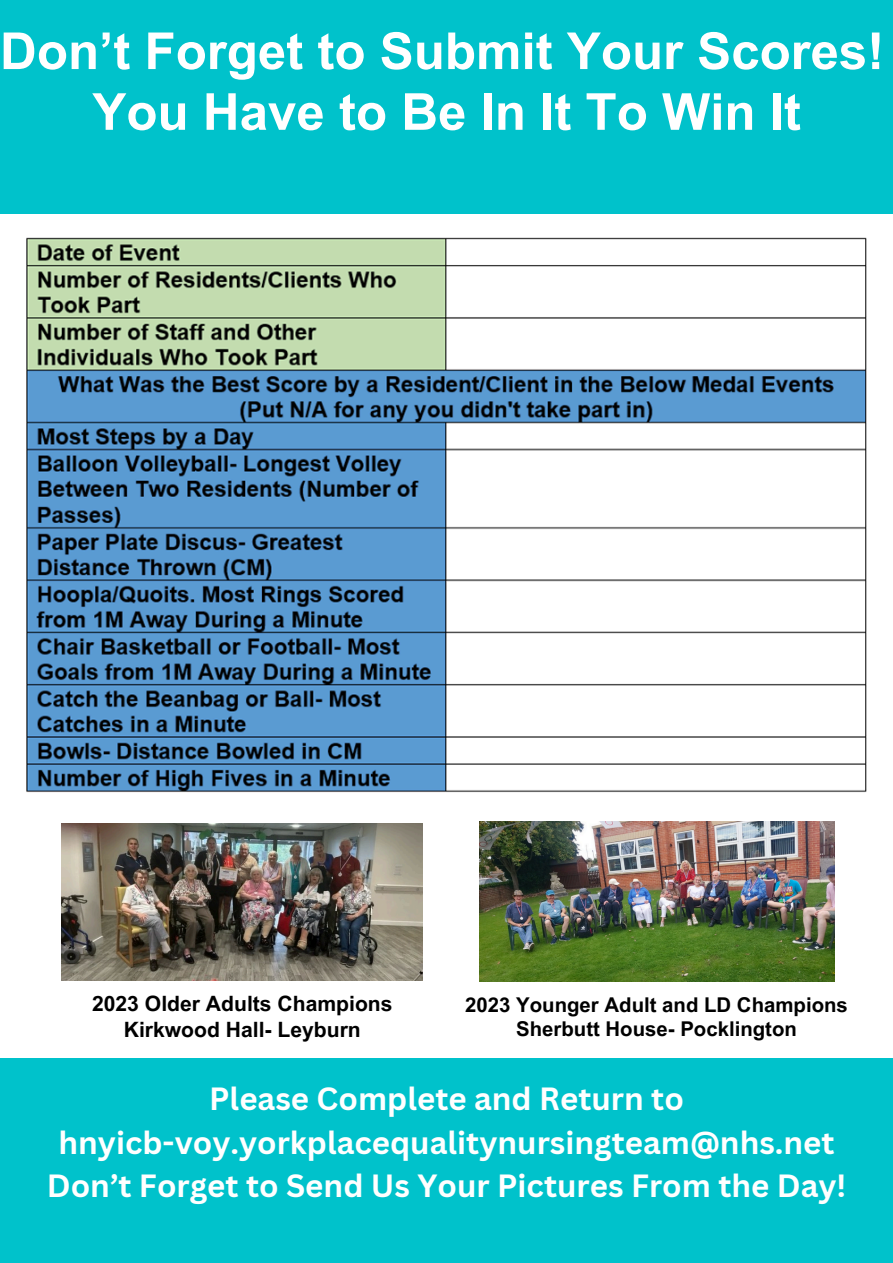
<style>
.page{position:relative;width:893px;height:1263px;background:#fff}
.page>*{position:absolute;margin:0;border:0;box-sizing:border-box;transform-origin:0 0}
.t1{font:700 51px/60.8px "Arial MT Pro";color:#fff;text-align:center}
.t2{font:700 31.28px/43.3px "Canva Sans";color:#fff;text-align:center}
.t3{font:700 21.15px "Arial MT Pro";color:#000}
.t4{font:700 20.4px "Arial MT Pro";color:#000}
</style>
<div class="page">
<div style="left:0;top:0;width:893px;height:214px;background:#00c2cb"></div>
<div style="left:0;top:1058px;width:893px;height:205px;background:#00c2cb"></div>
<img style="left:26px;top:237px;width:841px;height:556px">
<img style="left:62px;top:824px;width:361px;height:157px">
<img style="left:479px;top:821px;width:355px;height:160px">
<p class="t1" style="left:0;top:27px;width:885px">Don’t Forget to Submit Your Scores!<br>You Have to Be In It To Win It</p>
<p class="t3" style="left:92px;top:996px;width:302px">2023 Older Adults Champions</p>
<p class="t3" style="left:124px;top:1021px;width:239px">Kirkwood Hall- Leyburn</p>
<p class="t4" style="left:465px;top:997px;width:384px">2023 Younger Adult and LD Champions</p>
<h2 class="t4" style="left:516px;top:1021px;width:282px">Sherbutt House- Pocklington</h2>
<p class="t2" style="left:47px;top:1076px;width:801px">Please Complete and Return to hnyicb-voy.yorkplacequalitynursingteam@nhs.net<br>Don’t Forget to Send Us Your Pictures From the Day!</p>
</div>
